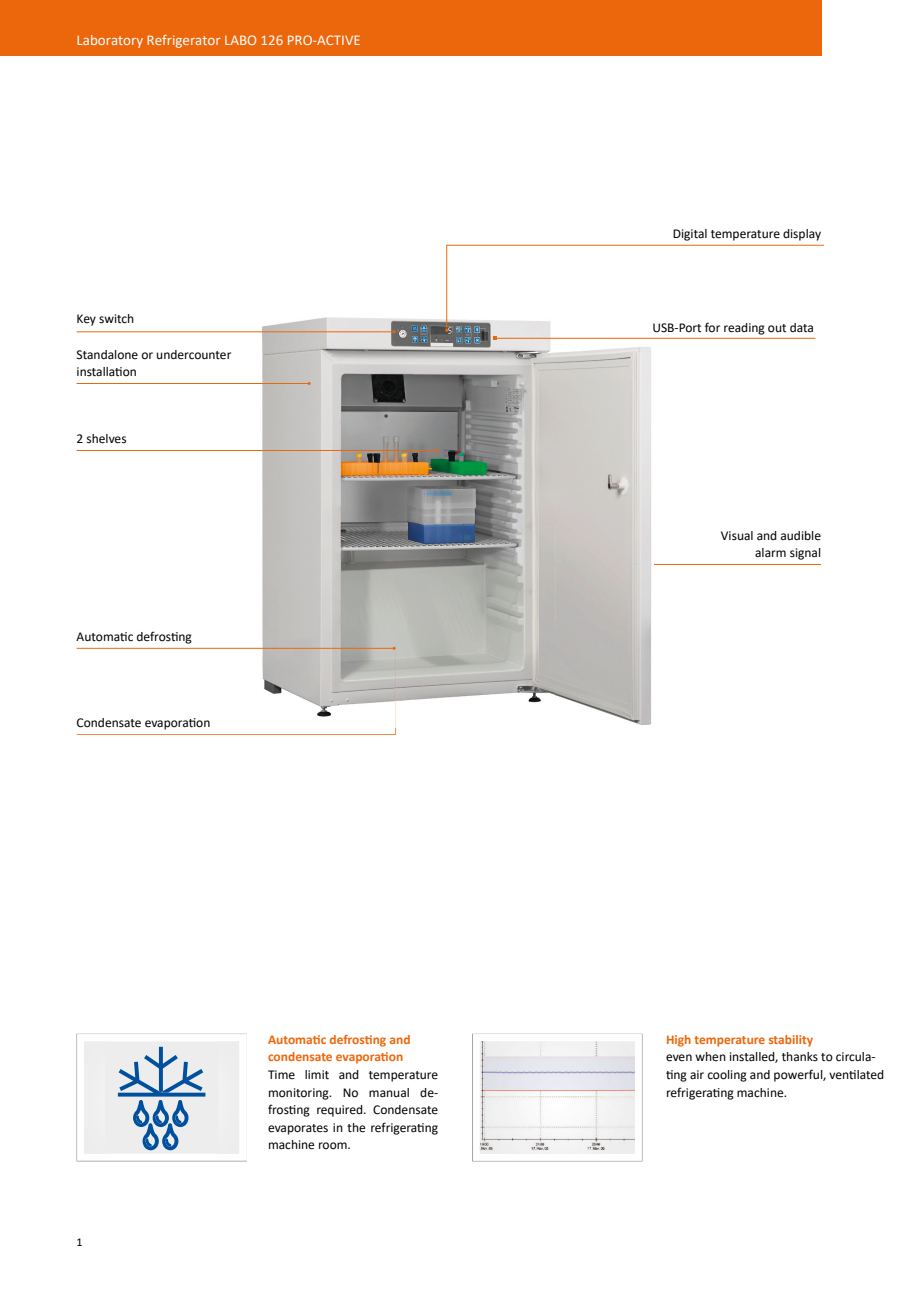
<style>
.page{position:relative;width:919px;height:1289px;background:#fff}
.page>*{position:absolute;margin:0;border:0;box-sizing:border-box;transform-origin:0 0}
.t1{font:15px "Calibri";color:#fff}
.t2{font:13.5px/17.5px "Calibri";color:#020203}
.t3{font:700 13.5px/17.5px "Calibri";color:#ec670c}
.t4{font:12px "Calibri";color:#020203}
</style>
<div class="page">
<div style="left:0;top:0;width:821px;height:55px;background:#ec670c"></div>
<hr style="left:388px;top:564px;width:433px;height:1px;background:#ec670c">
<img style="left:261px;top:317px;width:391px;height:408px">
<img style="left:390px;top:564px;width:263px;height:1px">
<hr style="left:77px;top:450px;width:359px;height:1px;background:#ec670c">
<hr style="left:77px;top:383px;width:232px;height:1px;background:#ec670c">
<svg style="left:77px;top:646px;width:320px;height:88px"></svg>
<img style="left:77px;top:1033px;width:170px;height:128px">
<hr style="left:77px;top:331px;width:317px;height:1px;background:#ec670c">
<svg style="left:445px;top:244px;width:379px;height:96px"></svg>
<img style="left:472px;top:1033px;width:170px;height:128px">
<p class="t1" style="left:77px;top:29px;width:286px">Laboratory Refrigerator LABO 126 PRO-ACTIVE</p>
<p class="t2" style="left:77px;top:309px;width:59px">Key switch</p>
<p class="t2" style="left:77px;top:345px;width:156px">Standalone or undercounter installation</p>
<p class="t2" style="left:77px;top:430px;width:52px">2 shelves</p>
<p class="t2" style="left:77px;top:627px;width:117px">Automatic defrosting</p>
<p class="t2" style="left:77px;top:713px;width:135px">Condensate evaporation</p>
<p class="t4" style="left:77px;top:1234px;width:8px">1</p>
<p class="t3" style="left:268px;top:1030px;width:144px">Automatic defrosting and condensate evaporation</p>
<p class="t2" style="left:268px;top:1065px;width:172px;text-align:justify">Time limit and temperature monitoring. No manual de&shy;frosting required. Condensate evaporates in the refrigerating machine room.</p>
<p class="t2" style="left:672px;top:224px;width:150px">Digital temperature display</p>
<p class="t2" style="left:652px;top:318px;width:163px">USB-Port for reading out data</p>
<p class="t2" style="left:721px;top:526px;width:102px;text-align:right">Visual and audible alarm signal</p>
<p class="t3" style="left:666px;top:1030px;width:149px">High temperature stability</p>
<p class="t2" style="left:666px;top:1047px;width:220px">even when installed, thanks to circula&shy;ting air cooling and powerful, ventilated refrigerating machine.</p>
</div>
